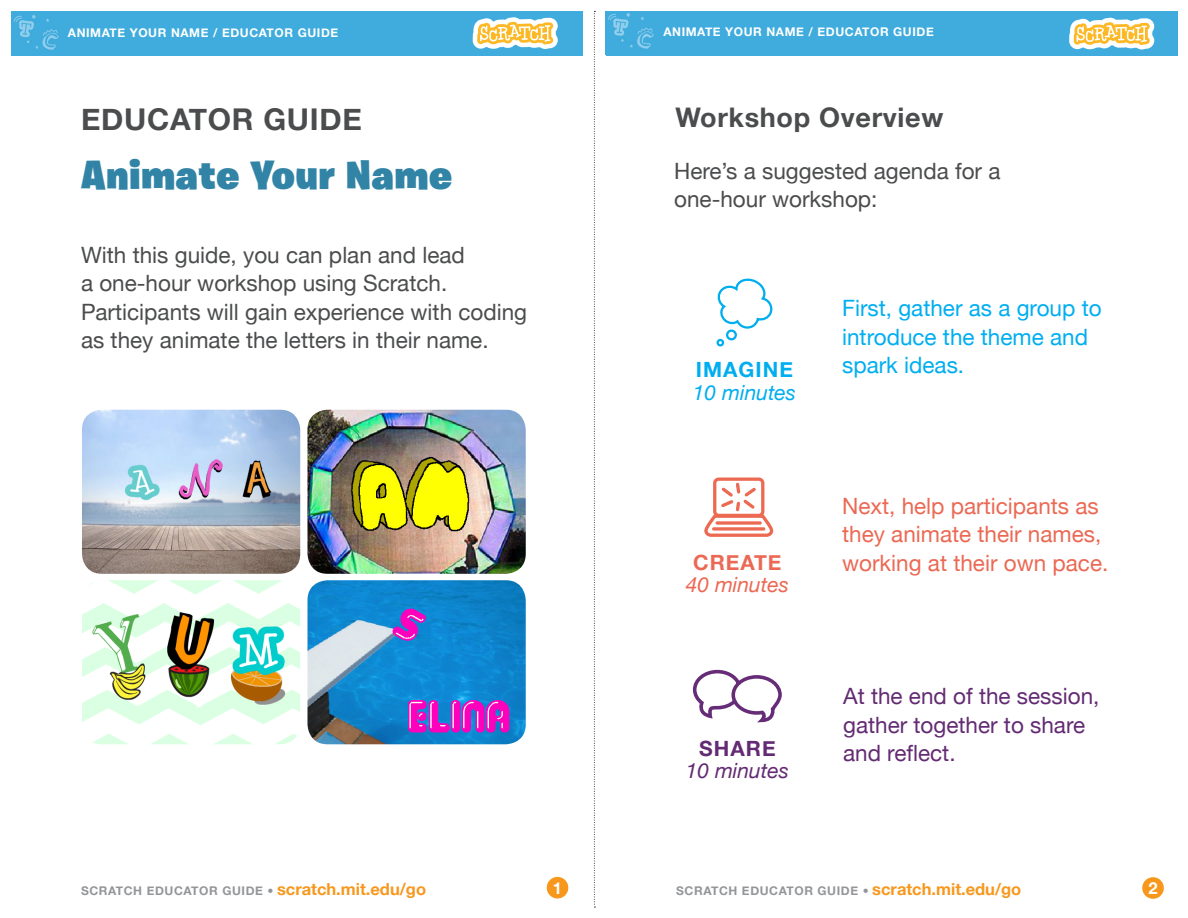
<style>
.page{position:relative;width:1188px;height:918px;background:#fff}
.page>*{position:absolute;margin:0;border:0;box-sizing:border-box;transform-origin:0 0}
.Heading_1{font:900 40.5px "Burbank Big";letter-spacing:.025em;color:#3284a6}
.Heading_1-2{font:700 30px "Helvetica Neue";letter-spacing:.025em;color:#4b4c4d}
.Heading_2{font:700 27px "Helvetica Neue";letter-spacing:.025em;color:#4b4c4d}
.Large_Body_Text{font:22.5px/28.5px "Helvetica Neue";color:#4b4c4d}
.Worshop_Text{font:22.5px/28.5px "Helvetica Neue";color:#eb6954}
.Worshop_Text-2{font:22.5px "Helvetica Neue";color:#00aeef}
.Worshop_Text-3{font:22.5px/28.5px "Helvetica Neue";color:#632b73}
.t1{font:italic 21px/22.5px "Helvetica Neue";color:#00aeef}
.t2{font:italic 21px/22.5px "Helvetica Neue";color:#eb6954;text-align:center}
.t3{font:italic 21px/22.5px "Helvetica Neue";color:#632b73;text-align:center}
.t4{font:700 16.5px "Helvetica Neue";color:#f7981d}
.t5{font:700 16.5px "Helvetica Neue";color:#fff}
.t6{font:700 12px "Helvetica Neue";letter-spacing:.05em;color:#939598}
.t7{font:700 12px "Helvetica Neue";letter-spacing:.05em;color:#fff}
.s1{font-weight:700;font-style:normal}
.s2{font-size:16.5px;color:#f7981d}
</style>
<div class="page">
<svg style="left:594px;top:11px;width:1px;height:897px"></svg>
<div style="left:606px;top:11px;width:572px;height:45px;background:#40acdd"></div>
<div style="left:11px;top:11px;width:572px;height:45px;background:#40acdd"></div>
<img style="left:13px;top:14px;width:46px;height:36px">
<img style="left:607px;top:13px;width:47px;height:36px">
<svg style="left:473px;top:17px;width:85px;height:32px"></svg>
<svg style="left:1069px;top:18px;width:86px;height:31px"></svg>
<div style="left:547px;top:877px;width:21px;height:21px;background:#f7981d;border-radius:50%"></div>
<div style="left:1142px;top:877px;width:22px;height:22px;background:#f7981d;border-radius:50%"></div>
<img style="left:82px;top:410px;width:218px;height:164px">
<img style="left:307px;top:410px;width:219px;height:164px">
<img style="left:82px;top:580px;width:218px;height:164px">
<img style="left:307px;top:580px;width:219px;height:164px">
<div style="left:713px;top:478px;width:51px;height:39px;border:3px solid #ec6952;border-radius:4px"></div>
<svg style="left:704px;top:481px;width:69px;height:56px"></svg>
<svg style="left:692px;top:669px;width:90px;height:54px"></svg>
<svg style="left:716px;top:278px;width:57px;height:69px"></svg>
<p class="t7" style="left:68px;top:25px;width:272px">ANIMATE YOUR NAME / EDUCATOR GUIDE</p>
<p class="t7" style="left:663px;top:24px;width:272px">ANIMATE YOUR NAME / EDUCATOR GUIDE</p>
<p class="Heading_1-2" style="left:81px;top:100px;width:282px">EDUCATOR GUIDE</p>
<p class="Heading_2" style="left:676px;top:101px;width:269px">Workshop Overview</p>
<p class="Heading_1" style="left:81px;top:150px;width:373px">Animate Your Name</p>
<p class="Large_Body_Text" style="left:81px;top:240px;width:448px">With this guide, you can plan and lead<br>a one-hour workshop using Scratch.<br>Participants will gain experience with coding as they animate the letters in their name.</p>
<p class="Large_Body_Text" style="left:674px;top:156px;width:328px">Here’s a suggested agenda for a one-hour workshop:</p>
<p class="t1" style="left:693px;top:358px;width:105px"><span class="s1">IMAGINE<br></span>10 minutes</p>
<p class="t2" style="left:686px;top:551px;width:105px"><span class="s1">CREATE<br></span>40 minutes</p>
<p class="t3" style="left:686px;top:737px;width:105px"><span class="s1">SHARE<br></span>10 minutes</p>
<p class="Worshop_Text-2" style="left:842px;top:295px;width:261px">First, gather as a group to</p>
<p class="Worshop_Text-2" style="left:842px;top:323px;width:247px">introduce the theme and</p>
<p class="Worshop_Text-2" style="left:842px;top:352px;width:124px">spark ideas.</p>
<p class="Worshop_Text" style="left:842px;top:491px;width:268px">Next, help participants as they animate their names, working at their own pace.</p>
<p class="Worshop_Text-3" style="left:843px;top:682px;width:258px">At the end of the session, gather together to share and reflect.</p>
<p class="t5" style="left:553px;top:878px;width:11px">1</p>
<p class="t5" style="left:1148px;top:878px;width:11px">2</p>
<p class="t4" style="left:277px;top:879px;width:151px">scratch.mit.edu/go</p>
<p class="t6" style="left:676px;top:883px;width:347px">SCRATCH EDUCATOR GUIDE • <span class="s2">scratch.mit.edu/go</span></p>
<p class="t6" style="left:81px;top:883px;width:194px">SCRATCH EDUCATOR GUIDE •</p>
</div>
